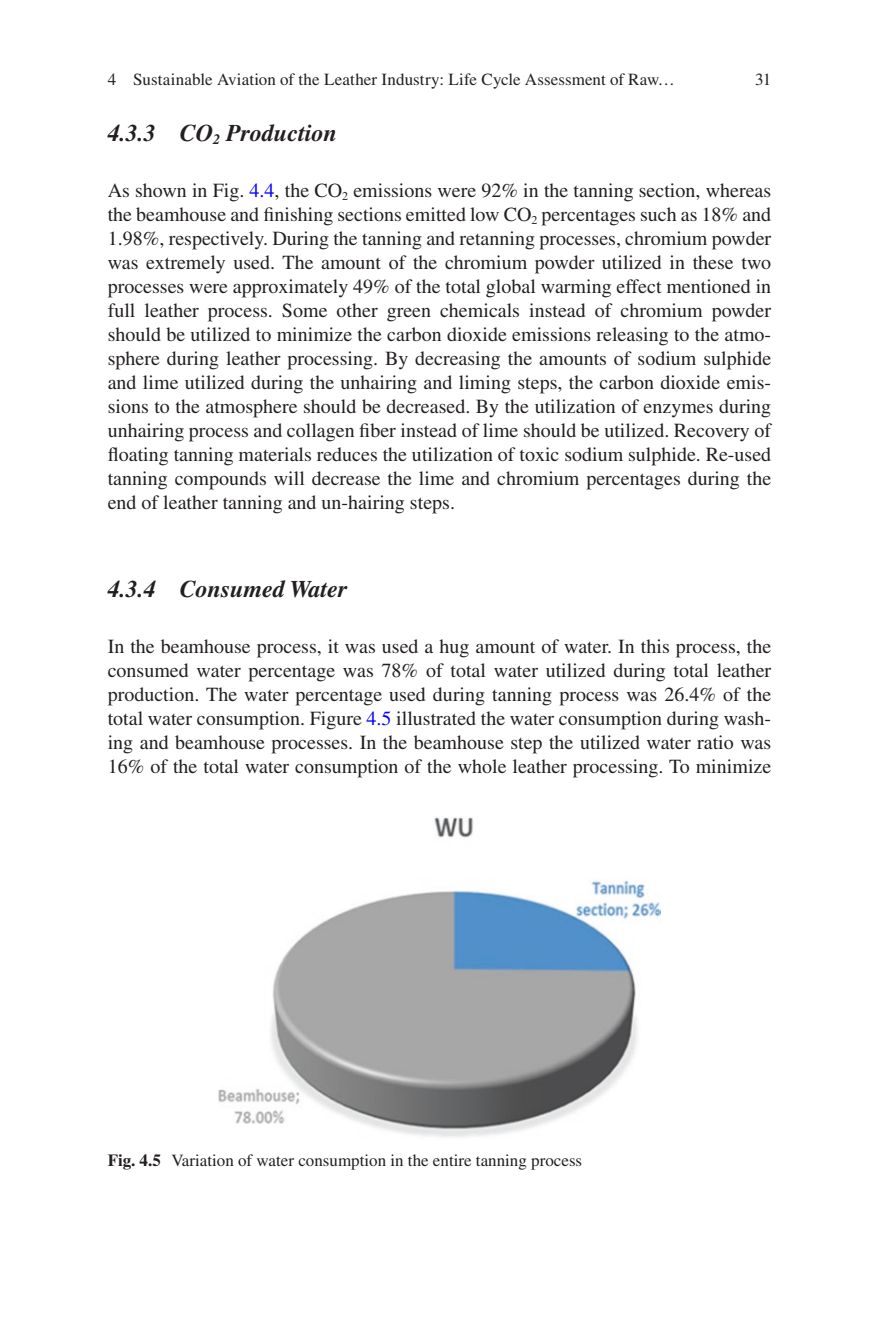
<style>
.page{position:relative;width:879px;height:1333px;background:#fff}
.page>*{position:absolute;margin:0;border:0;box-sizing:border-box;transform-origin:0 0}
._2_hd{font:italic 700 24px "Times LT Std";color:#231f20}
.Text_flush{font:20px/24px "Times LT Std";color:#231f20;text-align:justify}
.t1{font:17px "Times LT Std";color:#231f20}
.s1{color:#00f}
.s2{font-weight:700}
</style>
<div class="page">
<img style="left:219px;top:816px;width:441px;height:321px">
<p class="t1" style="left:108px;top:70px;width:569px">4 Sustainable Aviation of the Leather Industry: Life Cycle Assessment of Raw…</p>
<p class="t1" style="left:755px;top:70px;width:18px">31</p>
<h3 class="_2_hd" style="left:108px;top:119px;width:231px">4.3.3 CO<sub>2</sub> Production</h3>
<p class="Text_flush" style="left:108px;top:178px;width:665px">As shown in Fig. <span class="s1">4.4</span>, the CO<sub>2</sub> emissions were 92% in the tanning section, whereas the beamhouse and finishing sections emitted low CO<sub>2</sub> percentages such as 18% and 1.98%, respectively. During the tanning and retanning processes, chromium powder was extremely used. The amount of the chromium powder utilized in these two processes were approximately 49% of the total global warming effect mentioned in full leather process. Some other green chemicals instead of chromium powder should be utilized to minimize the carbon dioxide emissions releasing to the atmo&shy;sphere during leather processing. By decreasing the amounts of sodium sulphide and lime utilized during the unhairing and liming steps, the carbon dioxide emis&shy;sions to the atmosphere should be decreased. By the utilization of enzymes during unhairing process and collagen fiber instead of lime should be utilized. Recovery of floating tanning materials reduces the utilization of toxic sodium sulphide. Re-used tanning compounds will decrease the lime and chromium percentages during the end of leather tanning and un-hairing steps.</p>
<h3 class="_2_hd" style="left:108px;top:575px;width:241px">4.3.4 Consumed Water</h3>
<p class="Text_flush" style="left:108px;top:634px;width:665px">In the beamhouse process, it was used a hug amount of water. In this process, the consumed water percentage was 78% of total water utilized during total leather production. The water percentage used during tanning process was 26.4% of the total water consumption. Figure <span class="s1">4.5</span> illustrated the water consumption during wash&shy;ing and beamhouse processes. In the beamhouse step the utilized water ratio was 16% of the total water consumption of the whole leather processing. To minimize</p>
<p class="t1" style="left:108px;top:1150px;width:476px"><span class="s2">Fig. 4.5</span> Variation of water consumption in the entire tanning process</p>
</div>
